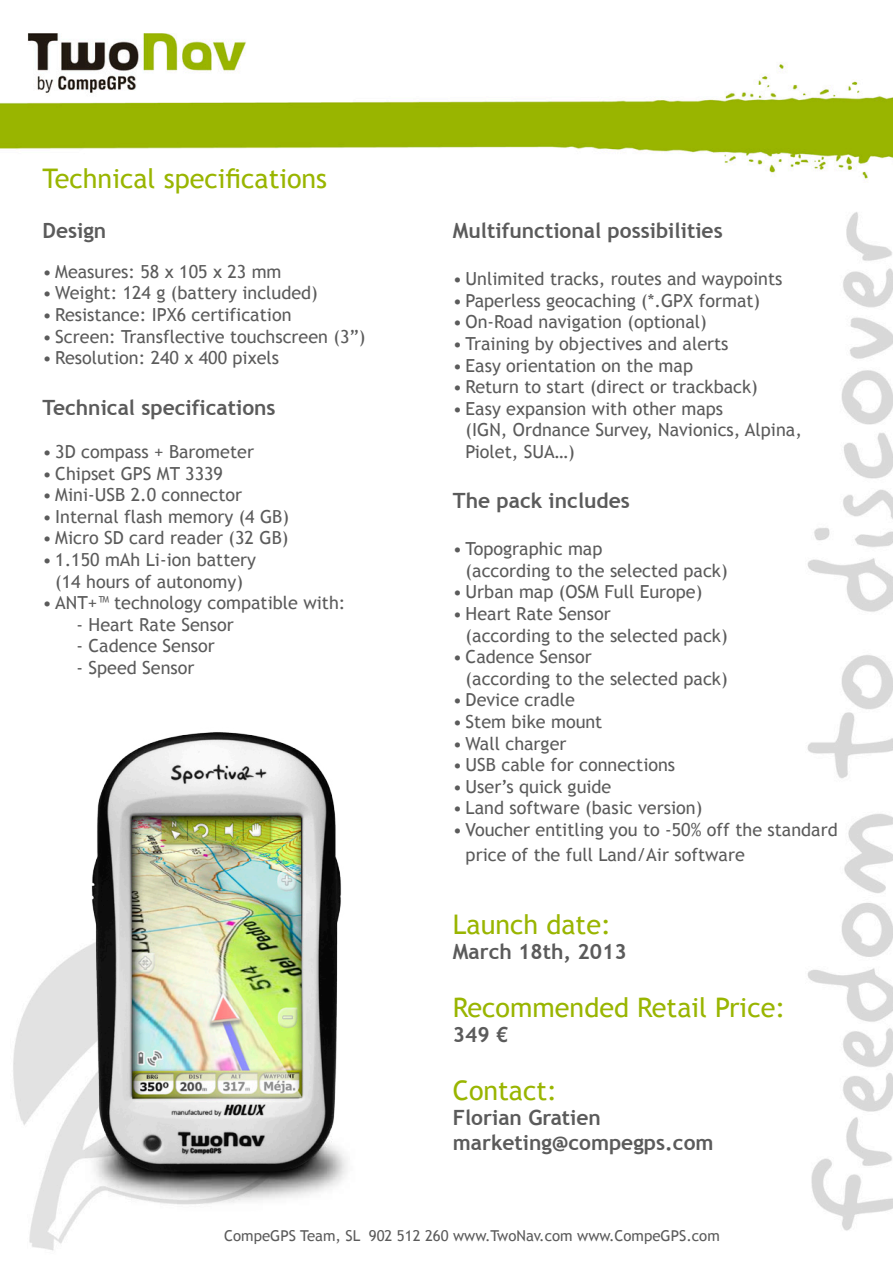
<style>
.page{position:relative;width:893px;height:1263px;background:#fff}
.page>*{position:absolute;margin:0;border:0;box-sizing:border-box;transform-origin:0 0}
.t1{font:27px "Trebuchet MS";color:#99b500}
.t2{font:700 21px/25.2px "Trebuchet MS";color:#5b5b5b}
.t3{font:18px/21.6px "Trebuchet MS";color:#5b5b5b}
.t4{font:15px "Trebuchet MS";color:#5b5b5b}
</style>
<div class="page">
<img style="left:0;top:33px;width:893px;height:1198px">
<img style="left:23px;top:706px;width:390px;height:545px">
<h1 class="t1" style="left:43px;top:162px;width:286px">Technical specifications</h1>
<p class="t2" style="left:43px;top:218px;width:65px">Design</p>
<p class="t3" style="left:43px;top:261px;width:241px">• Measures: 58 x 105 x 23 mm</p>
<p class="t3" style="left:43px;top:283px;width:277px">• Weight: 124 g (battery included)</p>
<p class="t3" style="left:43px;top:304px;width:250px">• Resistance: IPX6 certification</p>
<p class="t3" style="left:43px;top:326px;width:325px">• Screen: Transflective touchscreen (3”)</p>
<p class="t3" style="left:43px;top:347px;width:238px">• Resolution: 240 x 400 pixels</p>
<p class="t2" style="left:43px;top:395px;width:235px">Technical specifications</p>
<p class="t3" style="left:43px;top:441px;width:213px">• 3D compass + Barometer</p>
<p class="t3" style="left:43px;top:463px;width:182px">• Chipset GPS MT 3339</p>
<p class="t3" style="left:43px;top:484px;width:201px">• Mini-USB 2.0 connector</p>
<p class="t3" style="left:43px;top:506px;width:248px">• Internal flash memory (4 GB)</p>
<p class="t3" style="left:43px;top:527px;width:247px">• Micro SD card reader (32 GB)</p>
<p class="t3" style="left:43px;top:549px;width:215px;text-align:center">• 1.150 mAh Li-ion battery (14 hours of autonomy)</p>
<p class="t3" style="left:43px;top:592px;width:304px">• ANT+™ technology compatible with:</p>
<p class="t3" style="left:77px;top:614px;width:159px">- Heart Rate Sensor</p>
<p class="t3" style="left:77px;top:635px;width:140px">- Cadence Sensor</p>
<p class="t3" style="left:77px;top:657px;width:120px">- Speed Sensor</p>
<p class="t2" style="left:453px;top:218px;width:271px">Multifunctional possibilities</p>
<p class="t3" style="left:453px;top:268px;width:331px">• Unlimited tracks, routes and waypoints</p>
<p class="t3" style="left:453px;top:290px;width:309px">• Paperless geocaching (*.GPX format)</p>
<p class="t3" style="left:453px;top:311px;width:255px">• On-Road navigation (optional)</p>
<p class="t3" style="left:453px;top:333px;width:277px">• Training by objectives and alerts</p>
<p class="t3" style="left:453px;top:355px;width:242px">• Easy orientation on the map</p>
<p class="t3" style="left:453px;top:376px;width:306px">• Return to start (direct or trackback)</p>
<p class="t3" style="left:466px;top:398px;width:338px;text-indent:-13px">• Easy expansion with other maps<br>(IGN, Ordnance Survey, Navionics, Alpina,<br>Piolet, SUA…)</p>
<p class="t2" style="left:453px;top:488px;width:179px">The pack includes</p>
<p class="t3" style="left:466px;top:538px;width:263px;text-indent:-13px">• Topographic map<br>(according to the selected pack)</p>
<p class="t3" style="left:453px;top:581px;width:251px">• Urban map (OSM Full Europe)</p>
<p class="t3" style="left:466px;top:603px;width:263px;text-indent:-13px">• Heart Rate Sensor<br>(according to the selected pack)</p>
<p class="t3" style="left:466px;top:646px;width:263px;text-indent:-13px">• Cadence Sensor<br>(according to the selected pack)</p>
<p class="t3" style="left:453px;top:689px;width:124px">• Device cradle</p>
<p class="t3" style="left:453px;top:711px;width:151px">• Stem bike mount</p>
<p class="t3" style="left:453px;top:733px;width:115px">• Wall charger</p>
<p class="t3" style="left:453px;top:754px;width:224px">• USB cable for connections</p>
<p class="t3" style="left:453px;top:776px;width:160px">• User’s quick guide</p>
<p class="t3" style="left:453px;top:797px;width:251px">• Land software (basic version)</p>
<p class="t3" style="left:466px;top:817px;width:374px;line-height:25.2px;text-indent:-13px">• Voucher entitling you to -50% off the standard price of the full Land/Air software</p>
<h1 class="t1" style="left:453px;top:909px;width:160px">Launch date:</h1>
<p class="t2" style="left:453px;top:939px;width:175px">March 18th, 2013</p>
<h1 class="t1" style="left:453px;top:991px;width:334px">Recommended Retail Price:</h1>
<p class="t2" style="left:453px;top:1022px;width:57px">349 €</p>
<h1 class="t1" style="left:453px;top:1074px;width:106px">Contact:</h1>
<p class="t2" style="left:453px;top:1105px;width:262px">Florian Gratien marketing@compegps.com</p>
<p class="t4" style="left:224px;top:1227px;width:497px">CompeGPS Team, SL 902 512 260 www.TwoNav.com www.CompeGPS.com</p>
</div>
